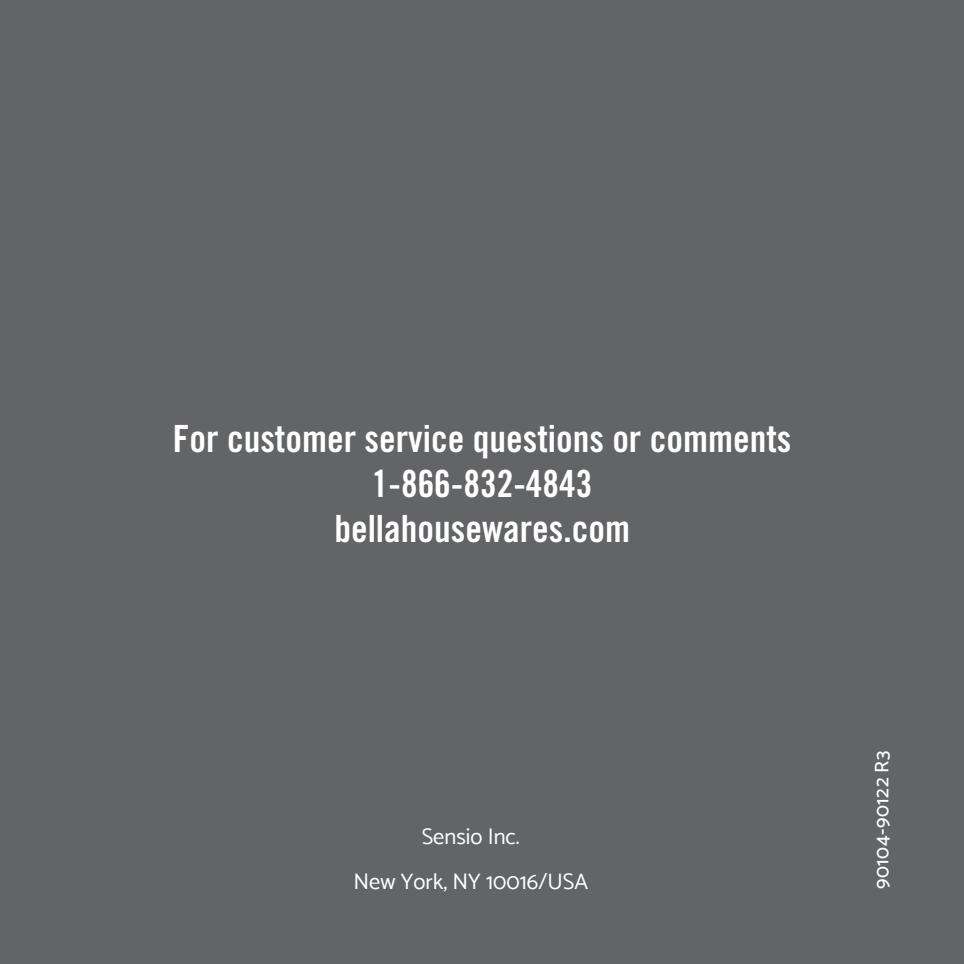
<style>
.page{position:relative;width:964px;height:964px;background:#636466}
.page>*{position:absolute;margin:0;border:0;box-sizing:border-box;transform-origin:0 0}
.t1{font:37.5px/45px "Trade Gothic Bold Cond Twenty";color:#fff;text-align:center}
.t2{font:22.5px/45px "Catamaran";color:#fff;text-align:center}
.t3{font:500 20px "Catamaran";letter-spacing:.03em;color:#fff}
</style>
<div class="page">
<p class="t1" style="left:173px;top:416px;width:620px">For customer service questions or comments<br>1-866-832-4843<br>bellahousewares.com</p>
<p class="t2" style="left:353px;top:814px;width:236px">Sensio Inc.<br>New York, NY 10016/USA</p>
<p class="t3" style="left:870px;top:889px;width:140px;rotate:-90deg">90104-90122 R3</p>
</div>
